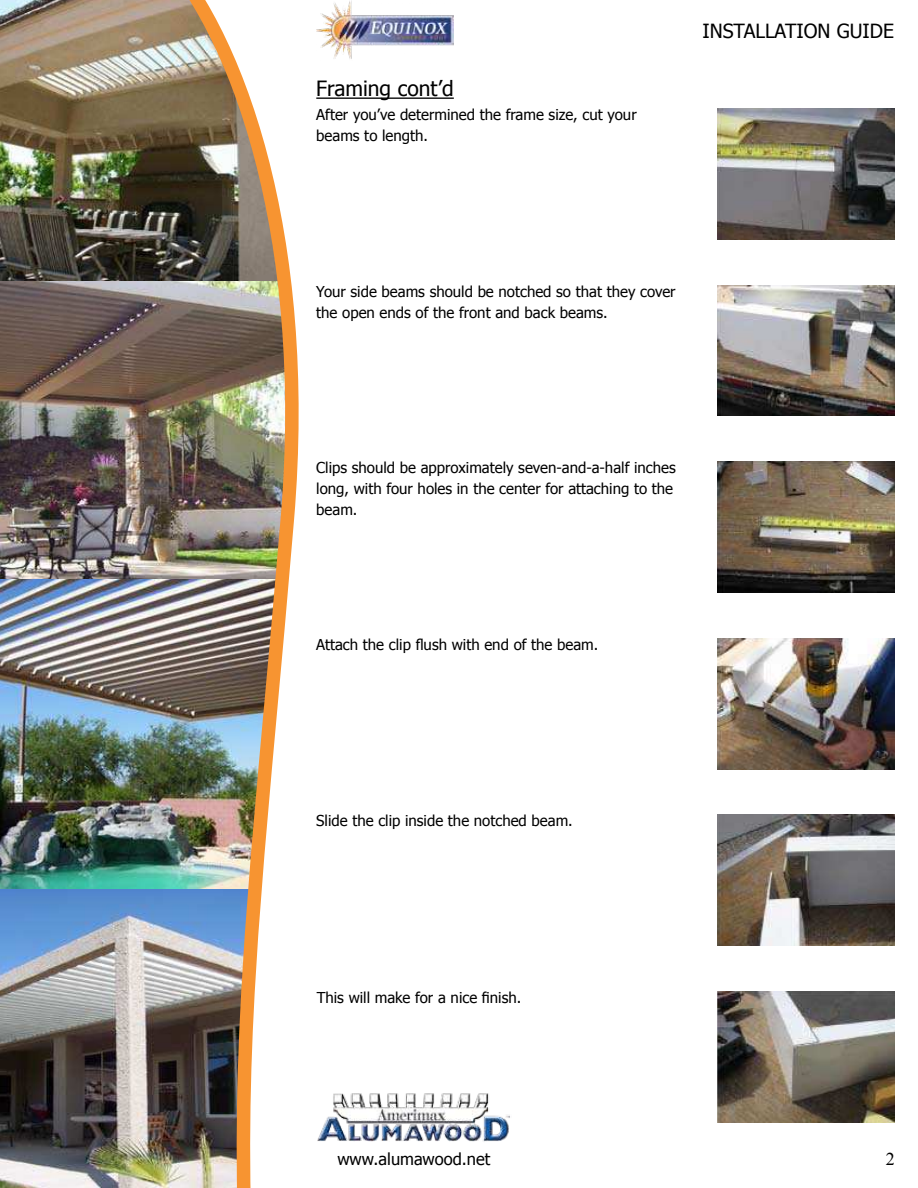
<style>
.page{position:relative;width:918px;height:1188px;background:#fff}
.page>*{position:absolute;margin:0;border:0;box-sizing:border-box;transform-origin:0 0}
.t1{font:21px "Tahoma";color:#000}
.t2{font:19.5px "Tahoma";color:#000}
.t3{font:18px "Times New Roman";color:#000}
.t4{font:16.5px "Tahoma";color:#000}
.t5{font:15px/21px "Tahoma";color:#000}
</style>
<div class="page">
<img style="left:0;top:889px;width:104px;height:299px">
<img style="left:0;top:578px;width:104px;height:311px">
<img style="left:0;top:0;width:104px;height:280px">
<img style="left:0;top:282px;width:104px;height:296px">
<img style="left:104px;top:0;width:791px;height:1188px">
<hr style="left:316px;top:98px;width:138px;height:1px;background:#000">
<img style="left:717px;top:285px;width:177px;height:131px">
<img style="left:717px;top:462px;width:177px;height:131px">
<img style="left:717px;top:638px;width:177px;height:131px">
<img style="left:717px;top:815px;width:177px;height:131px">
<img style="left:718px;top:992px;width:177px;height:130px">
<img style="left:717px;top:108px;width:177px;height:131px">
<img style="left:316px;top:1093px;width:195px;height:50px">
<img style="left:316px;top:0;width:138px;height:61px">
<h1 class="t1" style="left:316px;top:80px;width:139px">Framing cont’d</h1>
<p class="t5" style="left:316px;top:105px;width:322px">After you’ve determined the frame size, cut your beams to length.</p>
<h2 class="t2" style="left:702px;top:23px;width:193px">INSTALLATION GUIDE</h2>
<p class="t5" style="left:316px;top:282px;width:361px">Your side beams should be notched so that they cover the open ends of the front and back beams.</p>
<p class="t5" style="left:316px;top:458px;width:361px">Clips should be approximately seven-and-a-half inches long, with four holes in the center for attaching to the beam.</p>
<p class="t5" style="left:316px;top:633px;width:284px">Attach the clip lush with end of the beam.</p>
<p class="t5" style="left:316px;top:812px;width:258px">Slide the clip inside the notched beam.</p>
<p class="t5" style="left:317px;top:986px;width:206px">This will make for a nice inish.</p>
<p class="t4" style="left:337px;top:1152px;width:154px">www.alumawood.net</p>
<p class="t3" style="left:886px;top:1148px;width:10px">2</p>
</div>
